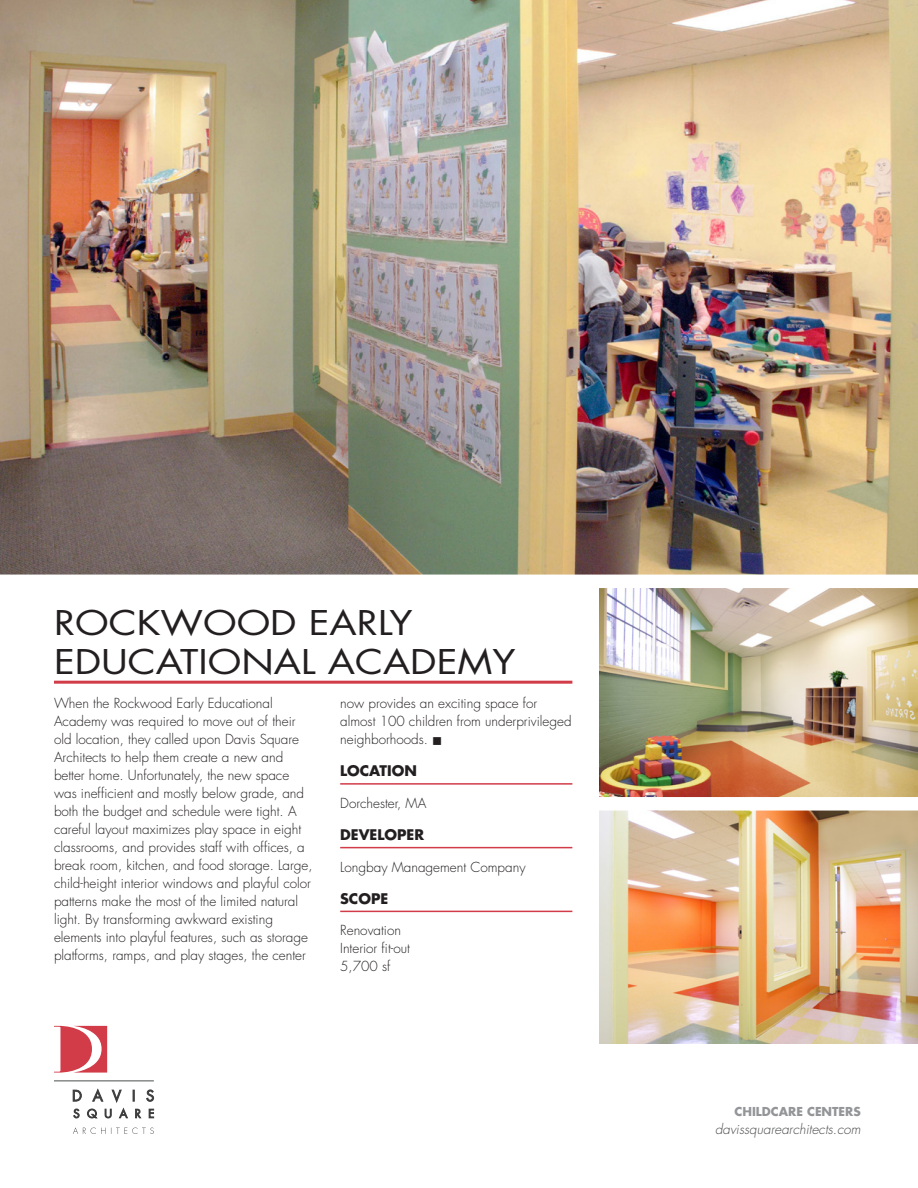
<style>
.page{position:relative;width:918px;height:1188px;background:#fff}
.page>*{position:absolute;margin:0;border:0;box-sizing:border-box;transform-origin:0 0}
.Body_Header_PROJ_SHE{font:33.15px/39px "Futura Std";color:#231f20;scale:1.18 1}
.Body_Copy_LINE_PROJ{font:700 14.25px "Futura Std";color:#231f20}
.Body_Copy_PROJ_SHEET{font:300 13.5px/18px "Futura Std";color:#231f20}
.Web{font:italic 300 13.5px "Futura Std";color:#4b4c4d}
.t1{font:700 12px "Futura Std";color:#939598}
</style>
<div class="page">
<svg style="left:54px;top:1026px;width:53px;height:47px"></svg>
<hr style="left:54px;top:1081px;width:100px;height:1px;background:#4b4c4d">
<svg style="left:73px;top:1089px;width:81px;height:13px"></svg>
<svg style="left:74px;top:1108px;width:80px;height:10px"></svg>
<svg style="left:73px;top:1127px;width:81px;height:7px"></svg>
<img style="left:0;top:0;width:918px;height:575px">
<hr style="left:54px;top:681px;width:518px;height:3px;background:#d23c49">
<hr style="left:340px;top:783px;width:232px;height:2px;background:#d23c49">
<hr style="left:340px;top:847px;width:232px;height:1px;background:#d23c49">
<hr style="left:340px;top:911px;width:232px;height:1px;background:#d23c49">
<img style="left:599px;top:588px;width:319px;height:455px">
<div style="left:589px;top:797px;width:329px;height:14px;background:#fff"></div>
<p class="Body_Header_PROJ_SHE" style="left:54px;top:604px;width:393px">ROCKWOOD EARLY<br>EDUCATIONAL ACADEMY</p>
<p class="Body_Copy_PROJ_SHEET" style="left:54px;top:695px;width:260px">When the Rockwood Early Educational Academy was required to move out of their old location, they called upon Davis Square Architects to help them create a new and better home. Unfortunately, the new space was inefficient and mostly below grade, and both the budget and schedule were tight. A careful layout maximizes play space in eight classrooms, and provides staff with offices, a break room, kitchen, and food storage. Large, child-height interior windows and playful color patterns make the most of the limited natural light. By transforming awkward existing elements into playful features, such as storage platforms, ramps, and play stages, the center</p>
<p class="Body_Copy_PROJ_SHEET" style="left:340px;top:695px;width:233px">now provides an exciting space for almost 100 children from underprivileged neighborhoods. ■</p>
<p class="Body_Copy_LINE_PROJ" style="left:340px;top:762px;width:78px">LOCATION</p>
<p class="Body_Copy_PROJ_SHEET" style="left:340px;top:794px;width:88px">Dorchester, MA</p>
<p class="Body_Copy_LINE_PROJ" style="left:340px;top:825px;width:85px">DEVELOPER</p>
<p class="Body_Copy_PROJ_SHEET" style="left:340px;top:858px;width:187px">Longbay Management Company</p>
<p class="Body_Copy_LINE_PROJ" style="left:340px;top:889px;width:50px">SCOPE</p>
<p class="Body_Copy_PROJ_SHEET" style="left:340px;top:922px;width:71px">Renovation<br>Interior fit-out<br>5,700 sf</p>
<p class="t1" style="left:735px;top:1103px;width:128px">CHILDCARE CENTERS</p>
<p class="Web" style="left:715px;top:1120px;width:147px">davissquarearchitects.com</p>
</div>
